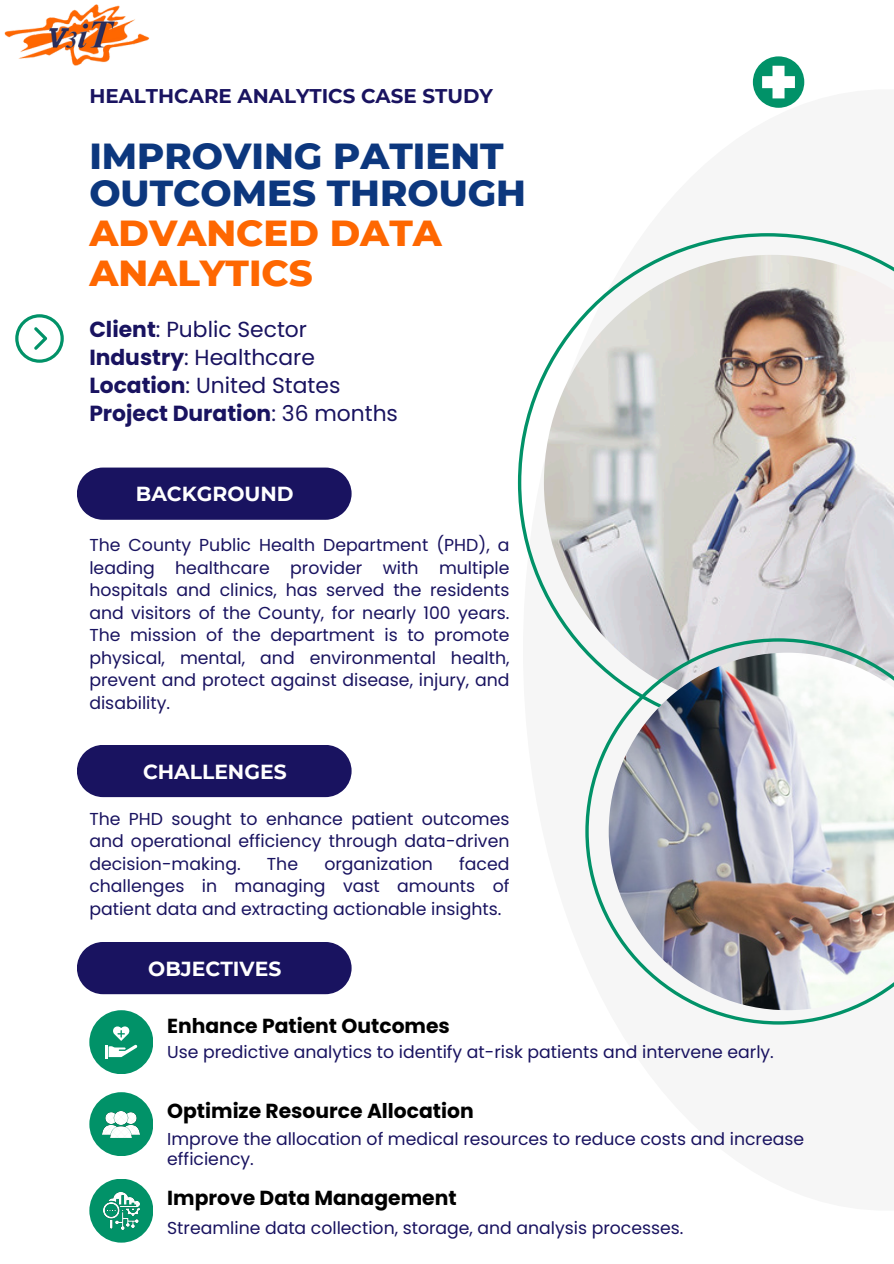
<style>
.page{position:relative;width:894px;height:1264px;background:#fff}
.page>*{position:absolute;margin:0;border:0;box-sizing:border-box;transform-origin:0 0}
.t1{font:800 36.9px/37.2px "Montserrat";color:#0c377e}
.t2{font:800 36.9px/39.3px "Montserrat";color:#fe6701}
.t3{font:21.75px/28.2px "Poppins";color:#191360}
.t4{font:700 20.25px "Poppins";color:#000}
.t5{font:700 20.25px "Montserrat";color:#fff}
.t6{font:700 19.8px "Montserrat";color:#191360}
.t7{font:17.25px/22.5px "Poppins";color:#191360;text-align:justify}
.s1{font-weight:700}
</style>
<div class="page">
<svg style="left:15px;top:314px;width:49px;height:48px"></svg>
<svg style="left:752px;top:56px;width:52px;height:33px"></svg>
<div style="left:523px;top:89px;width:370px;height:1121px;background:#f6f6f6"></div>
<svg style="left:517px;top:233px;width:353px;height:359px"></svg>
<img style="left:543px;top:255px;width:350px;height:398px">
<svg style="left:77px;top:467px;width:274px;height:53px;background:#251f68"></svg>
<img style="left:4px;top:4px;width:146px;height:62px">
<div style="left:89px;top:1010px;width:64px;height:64px;background:#019268;border-radius:50%"></div>
<svg style="left:105px;top:1026px;width:32px;height:32px"></svg>
<div style="left:77px;top:745px;width:274px;height:52px;background:#191360"></div>
<div style="left:77px;top:942px;width:274px;height:52px;background:#191360"></div>
<div style="left:89px;top:1178px;width:64px;height:64px;background:#019268;border-radius:50%"></div>
<img style="left:103px;top:1192px;width:36px;height:37px">
<div style="left:89px;top:1092px;width:64px;height:64px;background:#019268;border-radius:50%"></div>
<img style="left:103px;top:1111px;width:37px;height:26px">
<img style="left:585px;top:638px;width:308px;height:386px">
<p class="t6" style="left:89px;top:84px;width:405px">HEALTHCARE ANALYTICS CASE STUDY</p>
<h2 class="t1" style="left:89px;top:137px;width:438px">IMPROVING PATIENT<br>OUTCOMES THROUGH</h2>
<p class="t2" style="left:89px;top:213px;width:354px">ADVANCED DATA<br>ANALYTICS</p>
<h2 class="t3" style="left:89px;top:315px;width:310px"><span class="s1">Client</span>: Public Sector<br><span class="s1">Industry</span>: Healthcare<br><span class="s1">Location</span>: United States<br><span class="s1">Project Duration</span>: 36 months</h2>
<h3 class="t5" style="left:136px;top:482px;width:159px">BACKGROUND</h3>
<p class="t7" style="left:89px;top:534px;width:421px">The County Public Health Department (PHD), a leading healthcare provider with multiple hospitals and clinics, has served the residents and visitors of the County, for nearly 100 years.<br>The mission of the department is to promote physical, mental, and environmental health, prevent and protect against disease, injury, and disability.</p>
<p class="t5" style="left:143px;top:759px;width:145px">CHALLENGES</p>
<p class="t7" style="left:89px;top:807px;width:421px">The PHD sought to enhance patient outcomes and operational efficiency through data-driven decision-making.</p>
<p class="t7" style="left:89px;top:852px;width:421px;text-indent:369px">faced challenges in managing vast amounts of patient data and extracting actionable insights.</p>
<p class="t7" style="left:267px;top:852px;width:33px">The</p>
<p class="t7" style="left:324px;top:852px;width:110px">organization</p>
<h3 class="t5" style="left:148px;top:956px;width:134px">OBJECTIVES</h3>
<p class="t4" style="left:167px;top:1011px;width:284px">Enhance Patient Outcomes</p>
<h2 class="t7" style="left:167px;top:1040px;width:608px">Use predictive analytics to identify at-risk patients and intervene early.</h2>
<p class="t4" style="left:167px;top:1096px;width:308px">Optimize Resource Allocation</p>
<h2 class="t7" style="left:167px;top:1129px;width:638px;line-height:19.2px">Improve the allocation of medical resources to reduce costs and increase efficiency.</h2>
<h1 class="t4" style="left:167px;top:1183px;width:291px">Improve Data Management</h1>
<p class="t7" style="left:167px;top:1216px;width:517px">Streamline data collection, storage, and analysis processes.</p>
</div>
